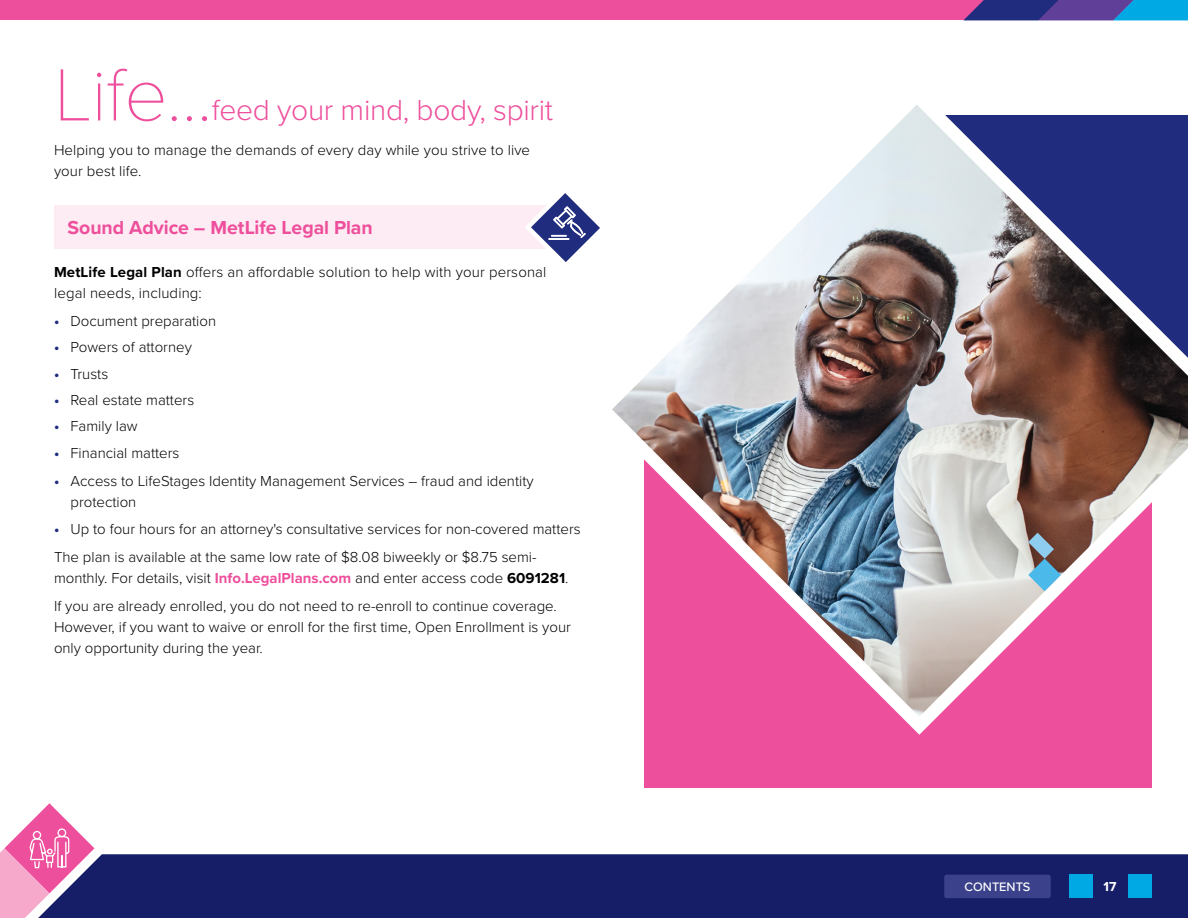
<style>
.page{position:relative;width:1188px;height:918px;background:#fff}
.page>*{position:absolute;margin:0;border:0;box-sizing:border-box;transform-origin:0 0}
.t1{font:100 76.5px "Proxima Nova T";color:#ee4f9c}
.t2{font:300 30px "Proxima Nova";letter-spacing:-.01em;color:#ee4f9c}
.t3{font:700 19.5px "Proxima Nova";letter-spacing:-.005em;color:#ee4f9c}
.t4{font:300 15px/21px "Proxima Nova";color:#000}
.t5{font:700 13.5px "Proxima Nova";color:#fff}
.t6{font:500 12.75px "Proxima Nova";color:#fff}
.s1{font-weight:700}
.s2{font-weight:700;color:#202d7f}
.s3{font-weight:700;color:#ee4f9c}
</style>
<div class="page">
<div style="left:0;top:0;width:1188px;height:20px;background:#ee4f9c"></div>
<svg style="left:964px;top:0;width:224px;height:20px"></svg>
<div style="left:54px;top:206px;width:527px;height:43px;background:#fdecf3"></div>
<svg style="left:521px;top:193px;width:64px;height:69px"></svg>
<div style="left:549px;top:238px;width:20px;height:2px;border:1px solid #fff"></div>
<div style="left:644px;top:744px;width:508px;height:44px;background:#ee4f9c"></div>
<img style="left:585px;top:105px;width:603px;height:639px">
<svg style="left:1028px;top:533px;width:33px;height:58px"></svg>
<div style="left:94px;top:854px;width:1094px;height:64px;background:#161e68"></div>
<svg style="left:0;top:803px;width:94px;height:115px"></svg>
<svg style="left:1069px;top:874px;width:24px;height:24px"></svg>
<svg style="left:1128px;top:874px;width:24px;height:24px"></svg>
<div style="left:944px;top:875px;width:107px;height:23px;background:#3b428b;border-radius:3px"></div>
<h1 class="t1" style="left:54px;top:38px;width:160px">Life...</h1>
<h2 class="t2" style="left:212px;top:88px;width:343px">feed your mind, body, spirit</h2>
<p class="t4" style="left:54px;top:139px;width:478px">Helping you to manage the demands of every day while you strive to live your best life.</p>
<h3 class="t3" style="left:68px;top:213px;width:307px">Sound Advice – MetLife Legal Plan</h3>
<p class="t4" style="left:54px;top:261px;width:494px"><span class="s1">MetLife Legal Plan</span> offers an affordable solution to help with your personal legal needs, including:</p>
<p class="t4" style="left:54px;top:309px;width:164px"><span class="s2">•</span> Document preparation</p>
<p class="t4" style="left:54px;top:336px;width:139px"><span class="s2">•</span> Powers of attorney</p>
<p class="t4" style="left:54px;top:362px;width:56px"><span class="s2">•</span> Trusts</p>
<p class="t4" style="left:54px;top:389px;width:142px"><span class="s2">•</span> Real estate matters</p>
<p class="t4" style="left:54px;top:415px;width:85px"><span class="s2">•</span> Family law</p>
<p class="t4" style="left:54px;top:441px;width:127px"><span class="s2">•</span> Financial matters</p>
<p class="t4" style="left:70px;top:469px;width:465px;text-indent:-16px"><span class="s2">•</span> Access to LifeStages Identity Management Services – fraud and identity protection</p>
<p class="t4" style="left:54px;top:515px;width:528px;line-height:27.8px"><span class="s2">•</span> Up to four hours for an attorney's consultative services for non-covered matters<br>The plan is available at the same low rate of $8.08 biweekly or $8.75 semi-</p>
<p class="t4" style="left:54px;top:563px;width:516px;line-height:27.8px">monthly. For details, visit <span class="s3">Info.LegalPlans.com</span> and enter access code <span class="s1">6091281</span>.<br>If you are already enrolled, you do not need to re-enroll to continue coverage.</p>
<p class="t4" style="left:54px;top:615px;width:518px">However, if you want to waive or enroll for the first time, Open Enrollment is your only opportunity during the year.</p>
<p class="t6" style="left:964px;top:878px;width:68px">CONTENTS</p>
<p class="t5" style="left:1103px;top:877px;width:14px">17</p>
</div>
